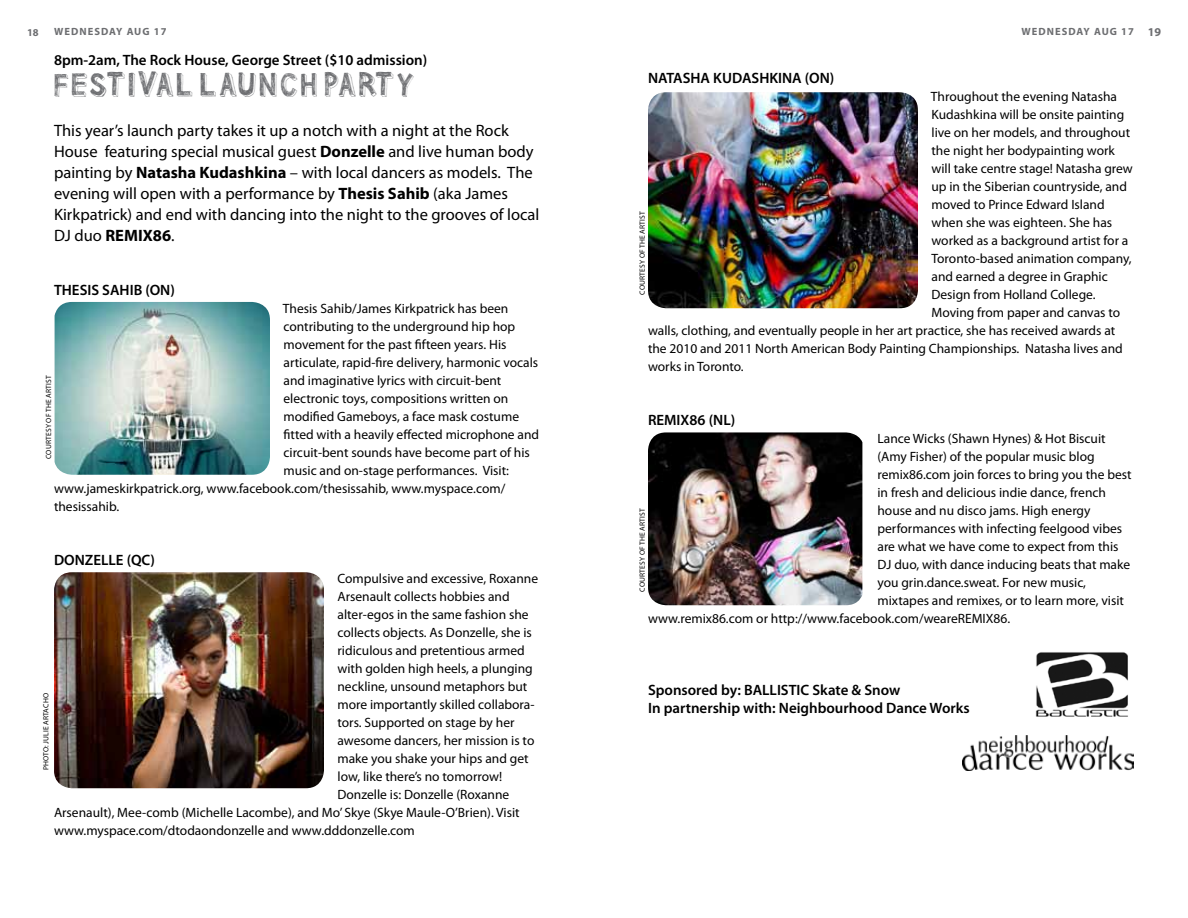
<style>
.page{position:relative;width:1188px;height:918px;background:#fff}
.page>*{position:absolute;margin:0;border:0;box-sizing:border-box;transform-origin:0 0}
.t1{font:34.5px "Pointy Solid";letter-spacing:.05em;color:#6d6e71}
.t2{font:16.5px/21px "Myriad Pro";color:#000}
.t3{font:600 15px/18px "Myriad Pro";color:#000}
.t4{font:13.5px "Myriad Pro";color:#000}
.t5{font:700 10.5px "Myriad Pro";letter-spacing:.1em;color:#6d6e71}
.t6{font:7.5px "Myriad Pro";letter-spacing:.02em;color:#000}
.s1{font-size:12px}
.s2{font-weight:700}
</style>
<div class="page">
<img style="left:55px;top:302px;width:215px;height:173px">
<img style="left:54px;top:572px;width:270px;height:216px">
<img style="left:648px;top:92px;width:270px;height:216px">
<img style="left:648px;top:432px;width:214px;height:173px">
<img style="left:1035px;top:652px;width:93px;height:65px">
<img style="left:962px;top:736px;width:172px;height:34px">
<p class="t5" style="left:27px;top:26px;width:13px">18</p>
<p class="t5" style="left:54px;top:24px;width:114px">WEDNESDAY AUG 17</p>
<p class="t5" style="left:1021px;top:24px;width:141px">WEDNESDAY AUG 17 <span class="s1">19</span></p>
<p class="t3" style="left:54px;top:51px;width:375px">8pm-2am, The Rock House, George Street ($10 admission)</p>
<h1 class="t1" style="left:54px;top:66px;width:363px">FESTIVAL LAUNCH PARTY</h1>
<p class="t2" style="left:54px;top:119px;width:487px">This year’s launch party takes it up a notch with a night at the Rock House featuring special musical guest <span class="s2">Donzelle</span> and live human body painting by <span class="s2">Natasha Kudashkina</span> – with local dancers as models. The evening will open with a performance by <span class="s2">Thesis Sahib</span> (aka James Kirkpatrick) and end with dancing into the night to the grooves of local DJ duo <span class="s2">REMIX86</span>.</p>
<p class="t3" style="left:648px;top:69px;width:188px">NATASHA KUDASHKINA (ON)</p>
<p class="t4" style="left:931px;top:88px;width:188px">Throughout the evening Natasha</p>
<p class="t4" style="left:932px;top:106px;width:194px">Kudashkina will be onsite painting</p>
<p class="t4" style="left:932px;top:124px;width:200px">live on her models, and throughout</p>
<p class="t4" style="left:932px;top:142px;width:185px">the night her bodypainting work</p>
<p class="t4" style="left:932px;top:160px;width:203px">will take centre stage! Natasha grew</p>
<p class="t4" style="left:932px;top:178px;width:197px">up in the Siberian countryside, and</p>
<p class="t4" style="left:932px;top:196px;width:175px">moved to Prince Edward Island</p>
<p class="t4" style="left:932px;top:214px;width:182px">when she was eighteen. She has</p>
<p class="t4" style="left:932px;top:232px;width:198px">worked as a background artist for a</p>
<p class="t4" style="left:932px;top:250px;width:202px">Toronto-based animation company,</p>
<p class="t4" style="left:932px;top:268px;width:178px">and earned a degree in Graphic</p>
<p class="t4" style="left:932px;top:286px;width:166px">Design from Holland College.</p>
<p class="t4" style="left:932px;top:304px;width:190px">Moving from paper and canvas to</p>
<p class="t4" style="left:648px;top:322px;width:469px">walls, clothing, and eventually people in her art practice, she has received awards at</p>
<p class="t4" style="left:648px;top:340px;width:476px">the 2010 and 2011 North American Body Painting Championships. Natasha lives and</p>
<p class="t4" style="left:648px;top:358px;width:97px">works in Toronto.</p>
<p class="t6" style="left:638px;top:295px;width:85px;rotate:-90deg">COURTESY OF THE ARTIST</p>
<p class="t3" style="left:54px;top:280px;width:122px">THESIS SAHI B (ON)</p>
<p class="t4" style="left:283px;top:300px;width:227px">Thesis Sahib/James Kirkpatrick has been</p>
<p class="t4" style="left:284px;top:318px;width:233px">contributing to the underground hip hop</p>
<p class="t4" style="left:284px;top:336px;width:225px">movement for the past fifteen years. His</p>
<p class="t4" style="left:284px;top:354px;width:256px">articulate, rapid-fire delivery, harmonic vocals</p>
<p class="t4" style="left:284px;top:372px;width:219px">and imaginative lyrics with circuit-bent</p>
<p class="t4" style="left:284px;top:390px;width:226px">electronic toys, compositions written on</p>
<p class="t4" style="left:284px;top:408px;width:237px">modified Gameboys, a face mask costume</p>
<p class="t4" style="left:284px;top:426px;width:257px">fitted with a heavily effected microphone and</p>
<p class="t4" style="left:284px;top:444px;width:248px">circuit-bent sounds have become part of his</p>
<p class="t4" style="left:284px;top:462px;width:227px">music and on-stage performances. Visit:</p>
<p class="t4" style="left:54px;top:480px;width:453px">www.jameskirkpatrick.org, www.facebook.com/thesissahib, www.myspace.com/</p>
<p class="t4" style="left:54px;top:498px;width:67px">thesissahib.</p>
<p class="t6" style="left:44px;top:459px;width:85px;rotate:-90deg">COURTESY OF THE ARTIST</p>
<p class="t3" style="left:648px;top:411px;width:89px">REMIX86 (NL)</p>
<p class="t4" style="left:878px;top:430px;width:230px">Lance Wicks (Shawn Hynes) &amp; Hot Biscuit</p>
<p class="t4" style="left:878px;top:448px;width:219px">(Amy Fisher) of the popular music blog</p>
<p class="t4" style="left:878px;top:466px;width:256px">remix86.com join forces to bring you the best</p>
<p class="t4" style="left:878px;top:484px;width:230px">in fresh and delicious indie dance, french</p>
<p class="t4" style="left:878px;top:502px;width:215px">house and nu disco jams. High energy</p>
<p class="t4" style="left:878px;top:520px;width:246px">performances with infecting feelgood vibes</p>
<p class="t4" style="left:878px;top:538px;width:243px">are what we have come to expect from this</p>
<p class="t4" style="left:878px;top:556px;width:254px">DJ duo, with dance inducing beats that make</p>
<p class="t4" style="left:878px;top:574px;width:210px">you grin.dance.sweat. For new music,</p>
<p class="t4" style="left:878px;top:592px;width:248px">mixtapes and remixes, or to learn more, visit</p>
<p class="t4" style="left:648px;top:610px;width:364px">www.remix86.com or http://www.facebook.com/weareREMIX86.</p>
<p class="t6" style="left:638px;top:592px;width:85px;rotate:-90deg">COURTESY OF THE ARTIST</p>
<p class="t3" style="left:54px;top:550px;width:103px">DONZELLE (QC)</p>
<p class="t4" style="left:338px;top:570px;width:202px">Compulsive and excessive, Roxanne</p>
<p class="t4" style="left:338px;top:588px;width:174px">Arsenault collects hobbies and</p>
<p class="t4" style="left:338px;top:606px;width:193px">alter-egos in the same fashion she</p>
<p class="t4" style="left:338px;top:624px;width:196px">collects objects. As Donzelle, she is</p>
<p class="t4" style="left:338px;top:642px;width:189px">ridiculous and pretentious armed</p>
<p class="t4" style="left:338px;top:660px;width:197px">with golden high heels, a plunging</p>
<p class="t4" style="left:338px;top:678px;width:191px">neckline, unsound metaphors but</p>
<p class="t4" style="left:338px;top:696px;width:199px">more importantly skilled collabora-</p>
<p class="t4" style="left:338px;top:714px;width:179px">tors. Supported on stage by her</p>
<p class="t4" style="left:338px;top:732px;width:198px">awesome dancers, her mission is to</p>
<p class="t4" style="left:338px;top:750px;width:193px">make you shake your hips and get</p>
<p class="t4" style="left:338px;top:768px;width:166px">low, like there’s no tomorrow!</p>
<p class="t4" style="left:338px;top:786px;width:173px">Donzelle is: Donzelle (Roxanne</p>
<p class="t4" style="left:54px;top:804px;width:467px">Arsenault), Mee-comb (Michelle Lacombe), and Mo’ Skye (Skye Maule-O’Brien). Visit</p>
<p class="t4" style="left:54px;top:822px;width:362px">www.myspace.com/dtodaondonzelle and www.dddonzelle.com</p>
<p class="t3" style="left:648px;top:681px;width:323px">Sponsored by: BALLISTIC Skate &amp; Snow<br>In partnership with: Neighbourhood Dance Works</p>
<p class="t6" style="left:41px;top:770px;width:78px;rotate:-90deg">PHOTO: Julie Artacho</p>
</div>
